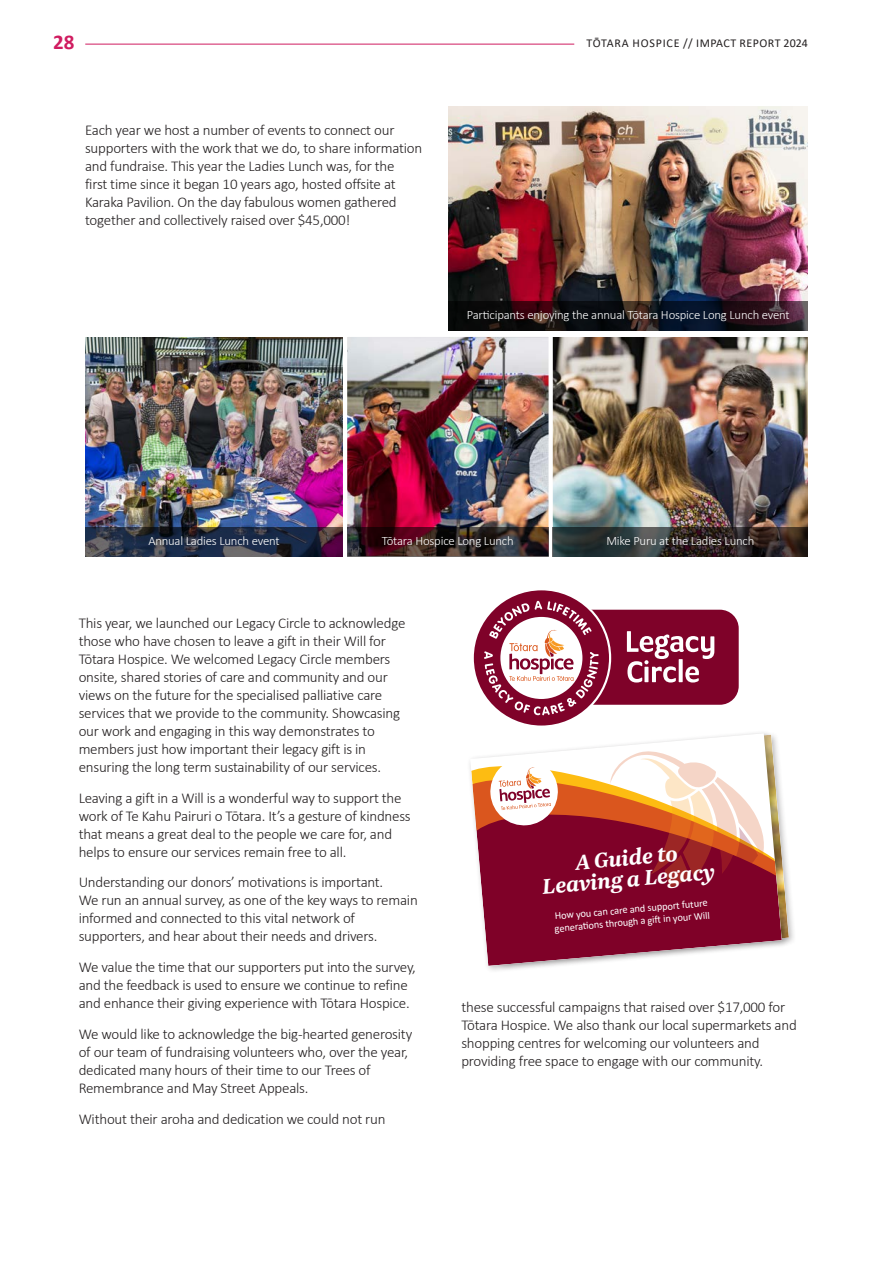
<style>
.page{position:relative;width:893px;height:1263px;background:#fff}
.page>*{position:absolute;margin:0;border:0;box-sizing:border-box;transform-origin:0 0}
.t1{font:italic 700 24.75px/21.6px "Newzald";color:#fff;text-align:center}
.t2{font:700 21px "Calibri";color:#d01c60}
.Base_Text{font:300 15px/18px "Calibri";letter-spacing:-.015em;color:#231f20}
.Financials_Cells{font:300 12.75px "Calibri";letter-spacing:-.015em;color:#fff}
.t3{font:12px "Calibri";letter-spacing:.04em;color:#231f20}
.t4{font:10.35px/12.5px "Calibri";color:#fff}
</style>
<div class="page">
<hr style="left:85px;top:44px;width:489px;height:1px;background:#d01c60">
<img style="left:85px;top:337px;width:256px;height:190px">
<img style="left:555px;top:337px;width:253px;height:190px">
<img style="left:449px;top:106px;width:359px;height:195px">
<img style="left:341px;top:336px;width:214px;height:221px">
<div style="left:467px;top:730px;width:323px;height:244px;background:#231f20;opacity:.3"></div>
<svg style="left:470px;top:733px;width:312px;height:19px"></svg>
<svg style="left:470px;top:953px;width:312px;height:13px"></svg>
<svg style="left:470px;top:767px;width:312px;height:185px;background:#932a42"></svg>
<svg style="left:489px;top:746px;width:280px;height:142px"></svg>
<div style="left:548px;top:610px;width:191px;height:95px;background:#7f0229;border-radius:19px"></div>
<svg style="left:627px;top:631px;width:87px;height:51px"></svg>
<svg style="left:473px;top:590px;width:138px;height:136px"></svg>
<svg style="left:449px;top:301px;width:359px;height:30px;background:#1a1319"></svg>
<svg style="left:85px;top:527px;width:258px;height:29px;background:#2b2f44"></svg>
<svg style="left:347px;top:527px;width:202px;height:29px;background:#341e20"></svg>
<svg style="left:553px;top:527px;width:255px;height:29px;background:#302e2d"></svg>
<h2 class="t2" style="left:53px;top:27px;width:23px">28</h2>
<p class="t3" style="left:586px;top:34px;width:223px">TŌTARA HOSPICE // IMPACT REPORT 2024</p>
<p class="Base_Text" style="left:85px;top:121px;width:339px">Each year we host a number of events to connect our supporters with the work that we do, to share information and fundraise. This year the Ladies Lunch was, for the<br>first time since it began 10 years ago, hosted offsite at Karaka Pavilion. On the day fabulous women gathered together and collectively raised over $45,000!</p>
<p class="Financials_Cells" style="left:467px;top:307px;width:324px">Participants enjoying the annual Tōtara Hospice Long Lunch event</p>
<p class="Financials_Cells" style="left:148px;top:532px;width:133px">Annual Ladies Lunch event</p>
<p class="Financials_Cells" style="left:382px;top:532px;width:133px">Tōtara Hospice Long Lunch</p>
<p class="Financials_Cells" style="left:606px;top:532px;width:149px">Mike Puru at the Ladies Lunch</p>
<p class="Base_Text" style="left:79px;top:614px;width:328px">This year, we launched our Legacy Circle to acknowledge those who have chosen to leave a gift in their Will for Tōtara Hospice. We welcomed Legacy Circle members onsite, shared stories of care and community and our views on the future for the specialised palliative care services that we provide to the community. Showcasing our work and engaging in this way demonstrates to members just how important their legacy gift is in ensuring the long term sustainability of our services.</p>
<p class="Base_Text" style="left:79px;top:788px;width:334px">Leaving a gift in a Will is a wonderful way to support the work of Te Kahu Pairuri o Tōtara. It’s a gesture of kindness that means a great deal to the people we care for, and helps to ensure our services remain free to all.</p>
<p class="Base_Text" style="left:79px;top:873px;width:341px">Understanding our donors’ motivations is important.<br>We run an annual survey, as one of the key ways to remain informed and connected to this vital network of supporters, and hear about their needs and drivers.</p>
<p class="Base_Text" style="left:79px;top:958px;width:339px">We value the time that our supporters put into the survey, and the feedback is used to ensure we continue to refine and enhance their giving experience with Tōtara Hospice.</p>
<p class="Base_Text" style="left:79px;top:1025px;width:335px">We would like to acknowledge the big-hearted generosity of our team of fundraising volunteers who, over the year, dedicated many hours of their time to our Trees of Remembrance and May Street Appeals.</p>
<p class="Base_Text" style="left:79px;top:1109px;width:308px">Without their aroha and dedication we could not run</p>
<h1 class="t1" style="left:539px;top:854px;width:175px;rotate:-5deg">A Guide to<br>Leaving a Legacy</h1>
<p class="t4" style="left:553px;top:909px;width:157px;rotate:-5deg">How you can care and support future generati ons through a gift in your Will</p>
<p class="Base_Text" style="left:461px;top:998px;width:337px">these successful campaigns that raised over $17,000 for Tōtara Hospice. We also thank our local supermarkets and shopping centres for welcoming our volunteers and providing free space to engage with our community.</p>
</div>
